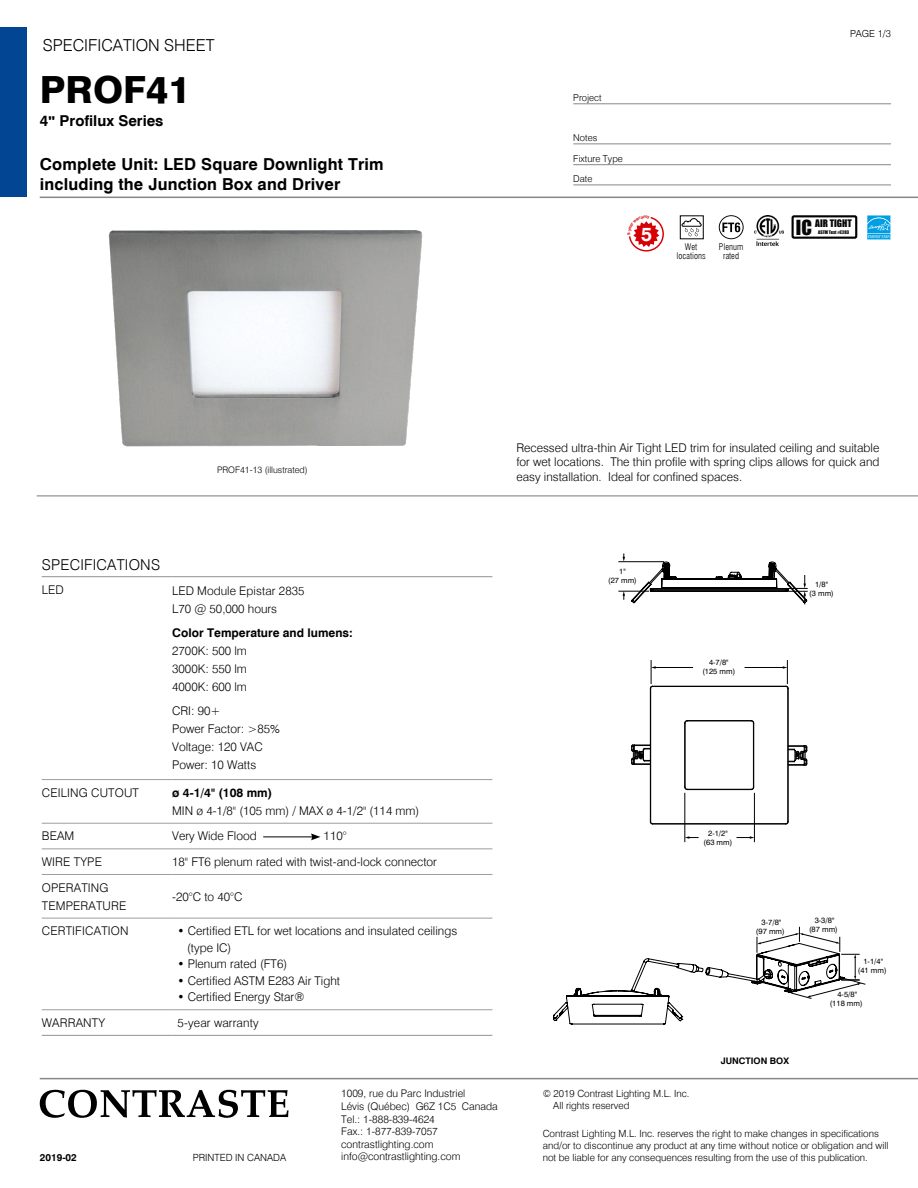
<style>
.page{position:relative;width:918px;height:1188px;background:#fff}
.page>*{position:absolute;margin:0;border:0;box-sizing:border-box;transform-origin:0 0}
.t1{font:800 37.5px "Swiss 721 BT";color:#000}
.t2{font:700 19.5px "Swiss 721 BT";color:#fff}
.t3{font:19.05px "Impact";color:rgb(0 0 0/.98)}
.t4{font:700 16.5px/19.8px "Swiss 721 BT";letter-spacing:.01em;color:#000}
.t5{font:300 16.5px "Swiss 721 BT";color:#000}
.t6{font:700 15px "Swiss 721 BT";color:#000}
.t7{font:300 15px "Swiss 721 BT";letter-spacing:.015em;color:#000}
.t8{font:300 12px/18px "Swiss 721 BT";color:#000}
.t9{font:700 12px "Swiss 721 BT";color:#000}
.t10{font:300 11.85px "Swiss 721 BT";letter-spacing:.01em;color:#000}
.t11{font:300 10.5px/12.6px "Swiss 721 BT";color:#000}
.t12{font:300 9.9px/11.9px "Swiss 721 BT";color:#000}
.t13{font:700 9.9px "Swiss 721 BT";color:#000}
.t14{font:300 9.75px "Swiss 721 BT";color:#000}
.t15{font:9.6px "Impact";color:rgb(0 0 0/.98)}
.t16{font:300 9.45px/20.2px "Swiss 721 BT";color:#000}
.t17{font:300 condensed 9px/9px "Swiss 721 BT";color:#000;text-align:center}
.t18{font:300 9px "Swiss 721 BT";color:#000}
.t19{font:700 9px "Swiss 721 BT";color:#000}
.t20{font:7.65px/9.1px "Swiss 721 BT";color:#000;text-align:center}
.t21{font:4.5px "Impact";color:rgb(0 0 0/.98)}
.s1{font-family:"Arial"}
.s2{font-size:12px}
</style>
<div class="page">
<hr style="left:573px;top:104px;width:318px;height:1px;background:#878787">
<hr style="left:573px;top:144px;width:318px;height:1px;background:#878787">
<hr style="left:573px;top:164px;width:318px;height:1px;background:#878787">
<hr style="left:573px;top:185px;width:318px;height:1px;background:#878787">
<hr style="left:40px;top:1078px;width:878px;height:1px;background:#878787">
<svg style="left:40px;top:1090px;width:249px;height:28px"></svg>
<div style="left:0;top:27px;width:27px;height:170px;background:#014593"></div>
<hr style="left:40px;top:197px;width:878px;height:1px;background:#878787">
<hr style="left:42px;top:576px;width:130px;height:1px;background:#9d9d9c">
<hr style="left:172px;top:576px;width:320px;height:1px;background:#9d9d9c">
<hr style="left:42px;top:779px;width:130px;height:1px;background:#9d9d9c">
<hr style="left:172px;top:779px;width:320px;height:1px;background:#9d9d9c">
<hr style="left:42px;top:823px;width:130px;height:1px;background:#9d9d9c">
<hr style="left:172px;top:823px;width:320px;height:1px;background:#9d9d9c">
<hr style="left:42px;top:849px;width:130px;height:1px;background:#9d9d9c">
<hr style="left:172px;top:849px;width:320px;height:1px;background:#9d9d9c">
<hr style="left:42px;top:874px;width:130px;height:1px;background:#9d9d9c">
<hr style="left:172px;top:874px;width:320px;height:1px;background:#9d9d9c">
<hr style="left:42px;top:918px;width:130px;height:1px;background:#9d9d9c">
<hr style="left:172px;top:918px;width:320px;height:1px;background:#9d9d9c">
<hr style="left:42px;top:1010px;width:130px;height:1px;background:#9d9d9c">
<hr style="left:172px;top:1010px;width:320px;height:1px;background:#9d9d9c">
<hr style="left:42px;top:1035px;width:130px;height:1px;background:#9d9d9c">
<hr style="left:172px;top:1035px;width:320px;height:1px;background:#9d9d9c">
<hr style="left:263px;top:837px;width:50px;height:1px;background:#000">
<svg style="left:311px;top:833px;width:9px;height:7px"></svg>
<svg style="left:867px;top:215px;width:24px;height:25px"></svg>
<img style="left:755px;top:215px;width:28px;height:31px">
<div style="left:792px;top:215px;width:65px;height:24px;border:2px solid #000"></div>
<svg style="left:719px;top:215px;width:25px;height:24px"></svg>
<div style="left:680px;top:216px;width:24px;height:23px;border:1px solid #000"></div>
<svg style="left:682px;top:218px;width:20px;height:18px"></svg>
<hr style="left:37px;top:495px;width:881px;height:1px;background:#878787">
<hr style="left:618px;top:591px;width:31px;height:1px;background:#000">
<hr style="left:618px;top:561px;width:46px;height:1px;background:#000">
<svg style="left:623px;top:554px;width:2px;height:7px"></svg>
<svg style="left:623px;top:591px;width:2px;height:9px"></svg>
<hr style="left:745px;top:667px;width:39px;height:1px;background:#000">
<hr style="left:655px;top:667px;width:38px;height:1px;background:#000">
<hr style="left:685px;top:793px;width:1px;height:49px;background:#000">
<hr style="left:754px;top:793px;width:1px;height:49px;background:#000">
<svg style="left:736px;top:836px;width:18px;height:3px"></svg>
<svg style="left:685px;top:836px;width:14px;height:3px"></svg>
<svg style="left:631px;top:562px;width:177px;height:42px"></svg>
<hr style="left:653px;top:824px;width:133px;height:1px;background:#000">
<hr style="left:687px;top:721px;width:64px;height:1px;background:#000">
<hr style="left:685px;top:723px;width:1px;height:64px;background:#000">
<hr style="left:653px;top:823px;width:133px;height:1px;background:#000">
<hr style="left:788px;top:688px;width:1px;height:134px;background:#000">
<svg style="left:783px;top:660px;width:6px;height:29px"></svg>
<hr style="left:653px;top:686px;width:133px;height:1px;background:#000">
<svg style="left:650px;top:660px;width:6px;height:29px"></svg>
<hr style="left:650px;top:688px;width:1px;height:134px;background:#000">
<hr style="left:687px;top:720px;width:64px;height:1px;background:#000">
<hr style="left:753px;top:723px;width:1px;height:64px;background:#000">
<hr style="left:687px;top:789px;width:64px;height:1px;background:#000">
<hr style="left:684px;top:723px;width:1px;height:64px;background:#000">
<svg style="left:788px;top:745px;width:20px;height:21px"></svg>
<svg style="left:631px;top:745px;width:19px;height:20px"></svg>
<svg style="left:553px;top:927px;width:313px;height:97px"></svg>
<img style="left:108px;top:230px;width:315px;height:217px">
<svg style="left:628px;top:217px;width:36px;height:35px"></svg>
<h3 class="t5" style="left:43px;top:35px;width:173px">SPECIFICATION SHEET</h3>
<h1 class="t1" style="left:40px;top:67px;width:152px">PROF41</h1>
<p class="t6" style="left:40px;top:112px;width:125px">4<span class="s1">"</span> Profilux Series</p>
<h3 class="t4" style="left:40px;top:154px;width:346px">Complete Unit: LED Square Downlight Trim including the Junction Box and Driver</h3>
<p class="t16" style="left:573px;top:87px;width:30px">Project</p>
<p class="t16" style="left:573px;top:127px;width:26px">Notes</p>
<p class="t16" style="left:573px;top:148px;width:51px">Fixture Type<br>Date</p>
<h2 class="t2" style="left:641px;top:222px;width:13px">5</h2>
<p class="t17" style="left:677px;top:242px;width:31px">Wet locations</p>
<p class="t17" style="left:719px;top:242px;width:26px">Plenum rated</p>
<p class="t14" style="left:850px;top:28px;width:42px">PAGE 1/3</p>
<h3 class="t3" style="left:796px;top:212px;width:18px">IC</h3>
<p class="t21" style="left:818px;top:229px;width:33px">ASTM Test #E283</p>
<p class="t15" style="left:815px;top:216px;width:38px">AIR TIGHT</p>
<p class="t18" style="left:217px;top:465px;width:92px">PROF41-13 (illustrated)</p>
<p class="t8" style="left:516px;top:440px;width:365px;line-height:14.4px;text-align:justify">Recessed ultra-thin Air Tight LED trim for insulated ceiling and suitable for wet locations. The thin profile with spring clips allows for quick and easy installation. Ideal for confined spaces.</p>
<p class="t7" style="left:42px;top:556px;width:120px">SPECIFICATIONS</p>
<p class="t8" style="left:42px;top:580px;width:24px">LED</p>
<p class="t10" style="left:172px;top:584px;width:134px"><span class="s2">LED Module</span> Epistar 2835</p>
<p class="t8" style="left:172px;top:600px;width:106px">L70 @ 50,000 hours</p>
<p class="t9" style="left:172px;top:626px;width:182px">Color Temperature and lumens:</p>
<p class="t8" style="left:172px;top:642px;width:76px;text-align:justify">2700K: 500 lm 3000K: 550 lm 4000K: 600 lm</p>
<p class="t8" style="left:172px;top:702px;width:109px">CRI: 90+<br>Power Factor: &gt;85%<br>Voltage: 120 VAC<br>Power: 10 Watts</p>
<p class="t8" style="left:42px;top:783px;width:99px">CEILING CUTOUT</p>
<p class="t9" style="left:172px;top:785px;width:102px">ø 4-1/4" (108 mm)</p>
<p class="t8" style="left:172px;top:801px;width:249px">MIN ø 4-1/8" (105 mm) / MAX ø 4-1/2" (114 mm)</p>
<p class="t8" style="left:42px;top:827px;width:34px">BEAM</p>
<p class="t8" style="left:172px;top:827px;width:86px">Very Wide Flood</p>
<p class="t8" style="left:324px;top:827px;width:25px">110°</p>
<p class="t8" style="left:42px;top:853px;width:62px">WIRE TYPE</p>
<p class="t8" style="left:172px;top:853px;width:266px">18" FT6 plenum rated with twist-and-lock connector</p>
<p class="t8" style="left:42px;top:878px;width:86px">OPERATING<br>TEMPERATURE</p>
<p class="t8" style="left:172px;top:887px;width:72px">-20°C to 40°C</p>
<p class="t8" style="left:42px;top:922px;width:88px">CERTIFICATION</p>
<p class="t8" style="left:187px;top:923px;width:272px;line-height:16.5px;text-indent:-10px">• Certified ETL for wet locations and insulated ceilings (type IC)</p>
<p class="t8" style="left:178px;top:955px;width:111px">• Plenum rated (FT6)</p>
<p class="t8" style="left:178px;top:971px;width:164px">• Certified ASTM E283 Air Tight</p>
<p class="t8" style="left:178px;top:988px;width:128px">• Certified Energy Star®</p>
<p class="t8" style="left:42px;top:1014px;width:65px">WARRANTY</p>
<p class="t8" style="left:178px;top:1014px;width:83px">5-year warranty</p>
<p class="t13" style="left:40px;top:1151px;width:38px">2019-02</p>
<p class="t12" style="left:193px;top:1151px;width:95px">PRINTED IN CANADA</p>
<p class="t11" style="left:341px;top:1087px;width:158px">1009, rue du Parc Industriel<br>Lévis (Québec) G6Z 1C5 Canada<br>Tel.: 1-888-839-4624<br>Fax.: 1-877-839-7057 contrastlighting.com info@contrastlighting.com</p>
<p class="t20" style="left:608px;top:567px;width:30px">1"<br>(27 mm)</p>
<p class="t20" style="left:702px;top:657px;width:34px">4-7/8" (125 mm)</p>
<p class="t20" style="left:809px;top:579px;width:26px">1/8"<br>(3 mm)</p>
<p class="t20" style="left:704px;top:829px;width:30px">2-1/2" (63 mm)</p>
<p class="t20" style="left:756px;top:918px;width:30px">3-7/8" (97 mm)</p>
<p class="t19" style="left:721px;top:1055px;width:70px">JUNCTION BOX</p>
<p class="t20" style="left:809px;top:916px;width:30px">3-3/8" (87 mm)</p>
<p class="t20" style="left:858px;top:957px;width:30px">1-1/4" (41 mm)</p>
<p class="t20" style="left:830px;top:990px;width:35px">4-5/8" (118 mm)</p>
<p class="t12" style="left:553px;top:1087px;width:138px;text-indent:-11px">© 2019 Contrast Lighting M.L. Inc.<br>All rights reserved</p>
<p class="t12" style="left:543px;top:1127px;width:347px">Contrast Lighting M.L. Inc. reserves the right to make changes in specifications and/or to discontinue any product at any time without notice or obligation and will not be liable for any consequences resulting from the use of this publication.</p>
</div>
